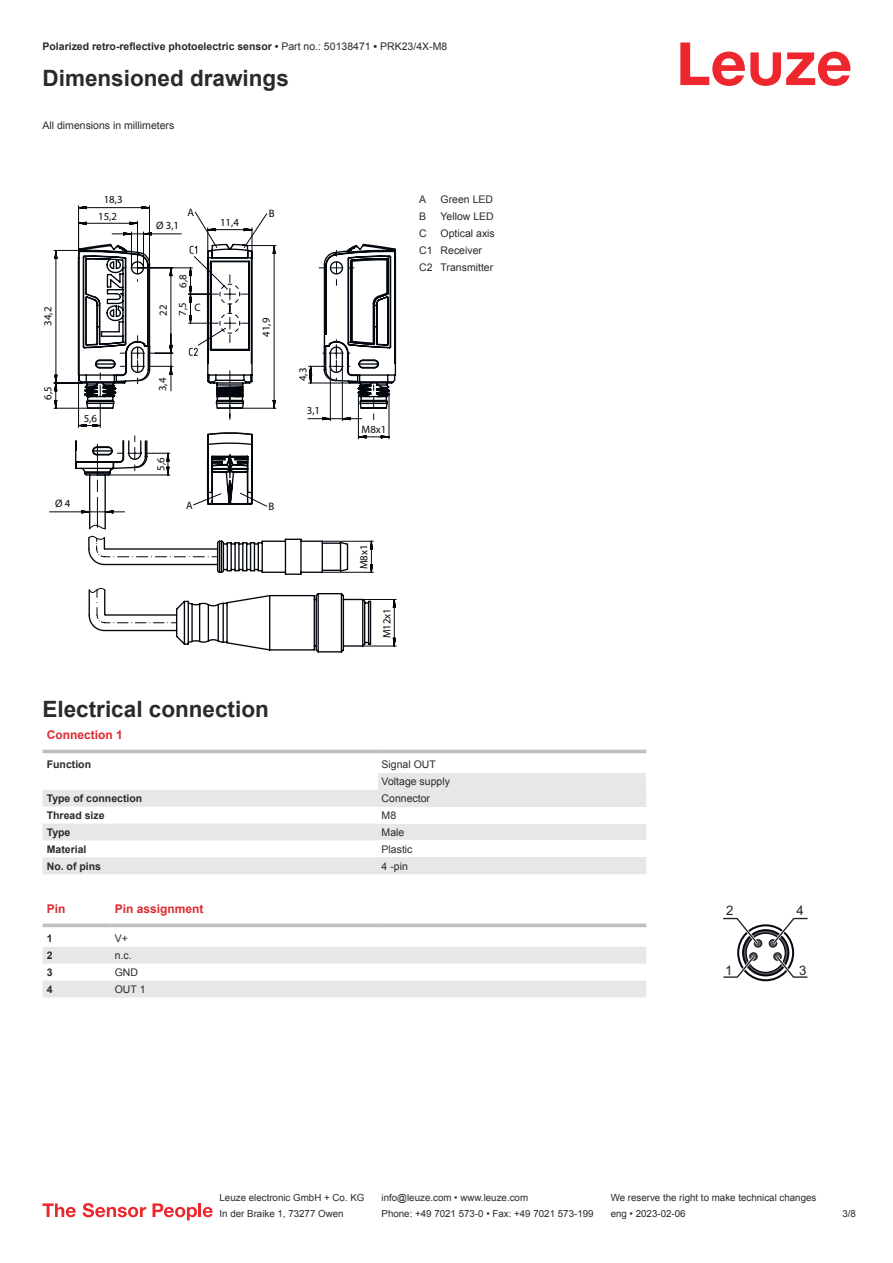
<style>
.page{position:relative;width:893px;height:1263px;background:#fff}
.page>*{position:absolute;margin:0;border:0;box-sizing:border-box;transform-origin:0 0}
.t1{font:700 22.5px "Arial";color:#2b292a}
.t2{font:13.2px "Arial";color:#1e2328}
.t3{font:700 12px "Arial";color:#db2a30}
.t4{font:10.8px/17.2px "Myriad Pro";color:#03080e;text-align:center}
.t5{font:10.5px/17px "Arial";color:#2b292a}
.t6{font:700 10.5px "Arial";color:#2b292a}
.t7{font:9.75px "Arial";color:#2b292a}
.s1{font-weight:400}
</style>
<div class="page">
<svg style="left:680px;top:43px;width:170px;height:43px"></svg>
<svg style="left:43px;top:749px;width:603px;height:5px"></svg>
<svg style="left:43px;top:790px;width:335px;height:84px;fill:#e6e7e9"></svg>
<hr style="left:43px;top:750px;width:335px;height:3px;background:#bdbfc1">
<hr style="left:378px;top:750px;width:268px;height:3px;background:#bdbfc1">
<div style="left:378px;top:773px;width:268px;height:17px;background:#e6e7e9"></div>
<div style="left:378px;top:790px;width:268px;height:17px;background:#e6e7e9"></div>
<div style="left:378px;top:823px;width:268px;height:17px;background:#e6e7e9"></div>
<div style="left:378px;top:857px;width:268px;height:17px;background:#e6e7e9"></div>
<svg style="left:43px;top:927px;width:603px;height:1px"></svg>
<svg style="left:43px;top:947px;width:603px;height:50px"></svg>
<svg style="left:43px;top:923px;width:68px;height:4px"></svg>
<svg style="left:111px;top:923px;width:267px;height:4px"></svg>
<svg style="left:378px;top:923px;width:268px;height:4px"></svg>
<svg style="left:723px;top:917px;width:85px;height:64px"></svg>
<svg style="left:43px;top:1203px;width:33px;height:14px"></svg>
<svg style="left:83px;top:1203px;width:63px;height:14px"></svg>
<svg style="left:153px;top:1203px;width:44px;height:17px"></svg>
<hr style="left:198px;top:1203px;width:3px;height:14px;background:#ed272d">
<svg style="left:203px;top:1207px;width:10px;height:10px"></svg>
<svg style="left:90px;top:245px;width:307px;height:402px"></svg>
<svg style="left:78px;top:205px;width:296px;height:368px"></svg>
<svg style="left:53px;top:227px;width:298px;height:396px"></svg>
<svg style="left:189px;top:245px;width:9px;height:111px"></svg>
<p class="t6" style="left:43px;top:43px;width:406px">Polarized retro-reflective photoelectric sensor • <span class="s1">Part no.: 50138471</span> • <span class="s1">PRK23/4X-M8</span></p>
<h1 class="t1" style="left:43px;top:70px;width:248px">Dimensioned drawings</h1>
<p class="t5" style="left:43px;top:117px;width:133px">All dimensions in millimeters</p>
<p class="t4" style="left:98px;top:191px;width:26px">18,3<br>15,2</p>
<p class="t4" style="left:40px;top:326px;width:20px;rotate:-90deg">34,2</p>
<p class="t4" style="left:40px;top:400px;width:15px;rotate:-90deg">6,5</p>
<p class="t4" style="left:84px;top:410px;width:15px">5,6</p>
<p class="t4" style="left:55px;top:495px;width:17px">Ø 4</p>
<p class="t4" style="left:156px;top:217px;width:25px">Ø 3,1</p>
<p class="t4" style="left:187px;top:204px;width:8px">A</p>
<p class="t4" style="left:155px;top:316px;width:13px;rotate:-90deg">22</p>
<p class="t4" style="left:175px;top:288px;width:15px;rotate:-90deg">6,8</p>
<p class="t4" style="left:174px;top:316px;width:15px;rotate:-90deg">7,5</p>
<p class="t4" style="left:195px;top:299px;width:8px">C</p>
<p class="t4" style="left:220px;top:214px;width:20px">11,4</p>
<p class="t4" style="left:154px;top:391px;width:15px;rotate:-90deg">3,4</p>
<p class="t4" style="left:269px;top:205px;width:7px">B</p>
<p class="t4" style="left:258px;top:337px;width:20px;rotate:-90deg">41,9</p>
<p class="t4" style="left:153px;top:470px;width:15px;rotate:-90deg">5,6</p>
<p class="t4" style="left:186px;top:497px;width:8px">A</p>
<p class="t4" style="left:269px;top:498px;width:7px">B</p>
<p class="t4" style="left:295px;top:381px;width:15px;rotate:-90deg">4,3</p>
<p class="t4" style="left:307px;top:402px;width:15px">3,1</p>
<p class="t5" style="left:419px;top:192px;width:9px">A</p>
<p class="t5" style="left:441px;top:192px;width:54px">Green LED</p>
<p class="t5" style="left:419px;top:209px;width:9px">B</p>
<p class="t5" style="left:441px;top:209px;width:55px">Yellow LED</p>
<p class="t5" style="left:419px;top:226px;width:9px">C</p>
<p class="t5" style="left:419px;top:226px;width:77px;text-indent:21px">Optical axis<br>C1 Receiver<br>C2 Transmitter</p>
<p class="t4" style="left:362px;top:421px;width:26px">M8x1</p>
<p class="t4" style="left:356px;top:569px;width:26px;rotate:-90deg">M8x1</p>
<p class="t4" style="left:379px;top:638px;width:32px;rotate:-90deg">M12x1</p>
<h1 class="t1" style="left:43px;top:700px;width:228px">Electrical connection</h1>
<p class="t3" style="left:47px;top:730px;width:78px">Connection 1</p>
<p class="t6" style="left:47px;top:760px;width:46px">Function</p>
<p class="t5" style="left:382px;top:757px;width:70px">Signal OUT<br>Voltage supply</p>
<p class="t6" style="left:47px;top:794px;width:97px">Type of connection</p>
<p class="t5" style="left:382px;top:791px;width:50px">Connector</p>
<p class="t6" style="left:47px;top:811px;width:59px">Thread size</p>
<p class="t5" style="left:382px;top:808px;width:16px">M8</p>
<p class="t6" style="left:47px;top:828px;width:25px">Type</p>
<p class="t5" style="left:382px;top:824px;width:24px">Male</p>
<p class="t6" style="left:47px;top:845px;width:41px">Material</p>
<p class="t5" style="left:382px;top:841px;width:32px">Plastic</p>
<p class="t6" style="left:47px;top:862px;width:56px">No. of pins</p>
<p class="t5" style="left:382px;top:858px;width:28px">4 -pin</p>
<p class="t3" style="left:47px;top:904px;width:20px">Pin</p>
<p class="t3" style="left:115px;top:904px;width:90px">Pin assignment</p>
<p class="t6" style="left:47px;top:934px;width:7px">1</p>
<p class="t5" style="left:115px;top:931px;width:15px">V+</p>
<p class="t6" style="left:47px;top:951px;width:7px">2</p>
<p class="t5" style="left:115px;top:948px;width:18px">n.c.</p>
<p class="t6" style="left:47px;top:968px;width:7px">3</p>
<p class="t5" style="left:115px;top:965px;width:25px">GND</p>
<p class="t6" style="left:47px;top:985px;width:7px">4</p>
<p class="t5" style="left:115px;top:981px;width:32px">OUT 1</p>
<h2 class="t2" style="left:726px;top:906px;width:9px">2</h2>
<h2 class="t2" style="left:796px;top:906px;width:9px">4</h2>
<h2 class="t2" style="left:725px;top:965px;width:9px">1</h2>
<h2 class="t2" style="left:799px;top:965px;width:9px">3</h2>
<p class="t7" style="left:220px;top:1194px;width:146px">Leuze electronic GmbH + Co. KG</p>
<p class="t7" style="left:381px;top:1194px;width:148px">info@leuze.com • www.leuze.com</p>
<p class="t7" style="left:611px;top:1194px;width:207px">We reserve the right to make technical changes</p>
<p class="t7" style="left:220px;top:1210px;width:126px">In der Braike 1, 73277 Owen</p>
<p class="t7" style="left:381px;top:1210px;width:214px">Phone: +49 7021 573-0 • Fax: +49 7021 573-199</p>
<p class="t7" style="left:611px;top:1210px;width:76px">eng • 2023-02-06</p>
<p class="t7" style="left:842px;top:1210px;width:15px">3 /8</p>
</div>
